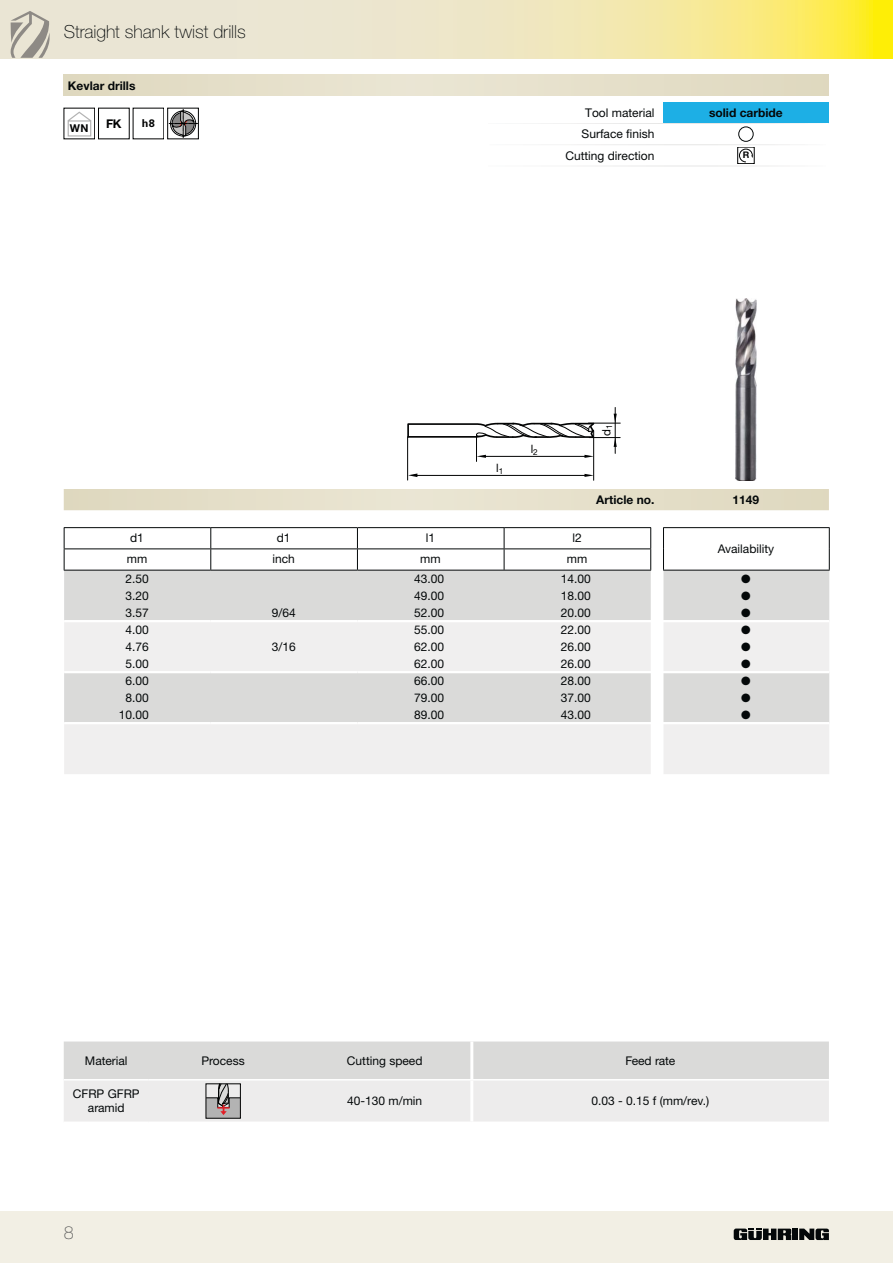
<style>
.page{position:relative;width:893px;height:1263px;background:#fff}
.page>*{position:absolute;margin:0;border:0;box-sizing:border-box;transform-origin:0 0}
.t1{font:100 18px "Helvetica Neue LTW1 G";color:#040809}
.t2{font:100 18px "Helvetica Neue LTW1 G";color:#575757}
.t3{font:12px/21.3px "Helvetica Neue LTW1 G";color:#040809;text-align:right}
.t4{font:700 12px "Helvetica Neue LTW1 G";color:#040809}
.t5{font:700 12px "Helvetica Neue LTW1 G";color:#010202}
.t6{font:11.55px "Helvetica Neue LTW1 G";color:#010202}
.t7{font:700 10.8px "Helvetica Neue LTW1 G";color:#010202}
.t8{font:700 10.8px "Univers LT";color:#010202}
.t9{font:700 9px "Helvetica Neue LTW1 G";color:#010202}
</style>
<div class="page">
<div style="left:0;top:1212px;width:893px;height:51px;background:#f2efe4"></div>
<svg style="left:0;top:0;width:892px;height:58px;background:#f0e7af"></svg>
<hr style="left:892px;top:0;width:1px;height:58px;background:#feee06">
<svg style="left:11px;top:11px;width:39px;height:47px;background:#c3bfb3"></svg>
<div style="left:64px;top:570px;width:765px;height:50px;background:#dadad9"></div>
<svg style="left:64px;top:622px;width:765px;height:152px;fill:#f0efef"></svg>
<hr style="left:64px;top:527px;width:147px;height:1px;background:#040809">
<hr style="left:211px;top:527px;width:146px;height:1px;background:#040809">
<hr style="left:357px;top:527px;width:147px;height:1px;background:#040809">
<hr style="left:504px;top:527px;width:147px;height:1px;background:#040809">
<hr style="left:663px;top:527px;width:167px;height:1px;background:#040809">
<hr style="left:64px;top:549px;width:147px;height:1px;background:#040809">
<svg style="left:64px;top:528px;width:1px;height:42px"></svg>
<hr style="left:211px;top:549px;width:146px;height:1px;background:#040809">
<svg style="left:210px;top:528px;width:1px;height:42px"></svg>
<hr style="left:357px;top:549px;width:147px;height:1px;background:#040809">
<svg style="left:357px;top:528px;width:1px;height:42px"></svg>
<hr style="left:504px;top:549px;width:147px;height:1px;background:#040809">
<svg style="left:504px;top:528px;width:1px;height:42px"></svg>
<svg style="left:650px;top:528px;width:1px;height:42px"></svg>
<svg style="left:663px;top:528px;width:1px;height:42px"></svg>
<svg style="left:829px;top:528px;width:1px;height:42px"></svg>
<hr style="left:64px;top:570px;width:147px;height:1px;background:#040809">
<hr style="left:211px;top:570px;width:146px;height:1px;background:#040809">
<hr style="left:357px;top:570px;width:294px;height:1px;background:#040809">
<hr style="left:663px;top:570px;width:167px;height:1px;background:#040809">
<hr style="left:64px;top:671px;width:147px;height:2px;background:#fff">
<hr style="left:211px;top:671px;width:146px;height:2px;background:#fff">
<hr style="left:357px;top:671px;width:472px;height:2px;background:#fff">
<hr style="left:64px;top:722px;width:147px;height:2px;background:#fff">
<hr style="left:211px;top:722px;width:146px;height:2px;background:#fff">
<hr style="left:357px;top:722px;width:472px;height:2px;background:#fff">
<div style="left:64px;top:75px;width:765px;height:21px;background:#e5dfc9"></div>
<div style="left:663px;top:102px;width:166px;height:22px;background:#1dafe5"></div>
<svg style="left:64px;top:489px;width:765px;height:21px;background:#e4dec9"></svg>
<hr style="left:488px;top:123px;width:341px;height:1px;background:#fff">
<div style="left:792px;top:1229px;width:6px;height:11px;background:#040809"></div>
<svg style="left:799px;top:1229px;width:30px;height:11px"></svg>
<svg style="left:734px;top:1229px;width:57px;height:11px"></svg>
<svg style="left:67px;top:111px;width:25px;height:26px"></svg>
<svg style="left:169px;top:110px;width:28px;height:27px"></svg>
<div style="left:167px;top:108px;width:32px;height:31px;border:1px solid #010202"></div>
<div style="left:738px;top:127px;width:15px;height:15px;border:1px solid #040809;border-radius:50%"></div>
<div style="left:737px;top:147px;width:17px;height:17px;border:1px solid #010202"></div>
<svg style="left:739px;top:149px;width:14px;height:13px"></svg>
<img style="left:736px;top:298px;width:20px;height:183px">
<svg style="left:584px;top:474px;width:9px;height:3px"></svg>
<svg style="left:614px;top:438px;width:3px;height:9px"></svg>
<svg style="left:614px;top:414px;width:3px;height:9px"></svg>
<svg style="left:408px;top:474px;width:9px;height:3px"></svg>
<hr style="left:593px;top:431px;width:1px;height:49px;background:#010202">
<hr style="left:413px;top:475px;width:173px;height:1px;background:#010202">
<hr style="left:407px;top:437px;width:1px;height:43px;background:#010202">
<hr style="left:589px;top:437px;width:31px;height:1px;background:#010202">
<hr style="left:588px;top:423px;width:32px;height:1px;background:#010202">
<hr style="left:615px;top:407px;width:1px;height:46px;background:#010202">
<svg style="left:407px;top:422px;width:189px;height:39px"></svg>
<svg style="left:64px;top:1042px;width:765px;height:80px;background:#e3e2e2"></svg>
<div style="left:206px;top:1084px;width:35px;height:34px;border:1px solid #010202"></div>
<svg style="left:742px;top:574px;width:8px;height:9px"></svg>
<svg style="left:742px;top:591px;width:8px;height:9px"></svg>
<svg style="left:742px;top:608px;width:8px;height:9px"></svg>
<svg style="left:742px;top:625px;width:8px;height:9px"></svg>
<svg style="left:742px;top:642px;width:8px;height:9px"></svg>
<svg style="left:742px;top:659px;width:8px;height:9px"></svg>
<svg style="left:742px;top:676px;width:8px;height:9px"></svg>
<svg style="left:742px;top:693px;width:8px;height:9px"></svg>
<svg style="left:742px;top:710px;width:8px;height:9px"></svg>
<h1 class="t1" style="left:64px;top:25px;width:183px">Straight shank twist drills</h1>
<p class="t4" style="left:68px;top:81px;width:69px">Kevlar drills</p>
<p class="t7" style="left:70px;top:125px;width:20px">WN</p>
<p class="t5" style="left:106px;top:119px;width:17px">FK</p>
<p class="t8" style="left:142px;top:117px;width:14px">h8</p>
<p class="t3" style="left:585px;top:103px;width:71px">Tool material</p>
<p class="t4" style="left:709px;top:109px;width:75px">solid carbide</p>
<p class="t3" style="left:565px;top:124px;width:91px">Surface finish<br>Cutting direction</p>
<p class="t9" style="left:743px;top:152px;width:8px">R</p>
<p class="t6" style="left:496px;top:464px;width:9px">l<sub>1</sub></p>
<p class="t6" style="left:531px;top:445px;width:9px">l<sub>2</sub></p>
<p class="t6" style="left:602px;top:436px;width:13px;rotate:-90deg">d<sub>1</sub></p>
<p class="t4" style="left:596px;top:495px;width:60px">Article no.</p>
<p class="t4" style="left:732px;top:495px;width:28px">1149</p>
<p class="t3" style="left:130px;top:528px;width:15px">d1</p>
<p class="t3" style="left:277px;top:528px;width:15px">d1</p>
<p class="t3" style="left:426px;top:528px;width:11px">l1</p>
<p class="t3" style="left:572px;top:528px;width:11px">l2</p>
<p class="t3" style="left:127px;top:549px;width:22px">mm</p>
<p class="t3" style="left:272px;top:549px;width:24px">inch</p>
<p class="t3" style="left:420px;top:549px;width:22px">mm</p>
<p class="t3" style="left:567px;top:549px;width:22px">mm</p>
<p class="t3" style="left:125px;top:569px;width:25px">2.50</p>
<p class="t3" style="left:414px;top:569px;width:32px">43.00</p>
<p class="t3" style="left:561px;top:569px;width:32px">14.00</p>
<p class="t3" style="left:125px;top:586px;width:25px">3.20</p>
<p class="t3" style="left:414px;top:586px;width:32px">49.00</p>
<p class="t3" style="left:561px;top:586px;width:32px">18.00</p>
<p class="t3" style="left:125px;top:603px;width:25px">3.57</p>
<p class="t3" style="left:272px;top:603px;width:26px">9/64</p>
<p class="t3" style="left:414px;top:603px;width:32px">52.00</p>
<p class="t3" style="left:561px;top:603px;width:32px">20.00</p>
<p class="t3" style="left:125px;top:620px;width:25px">4.00</p>
<p class="t3" style="left:414px;top:620px;width:32px">55.00</p>
<p class="t3" style="left:561px;top:620px;width:32px">22.00</p>
<p class="t3" style="left:125px;top:637px;width:25px">4.76</p>
<p class="t3" style="left:272px;top:637px;width:26px">3/16</p>
<p class="t3" style="left:414px;top:637px;width:32px">62.00</p>
<p class="t3" style="left:561px;top:637px;width:32px">26.00</p>
<p class="t3" style="left:125px;top:654px;width:25px">5.00</p>
<p class="t3" style="left:414px;top:654px;width:32px">62.00</p>
<p class="t3" style="left:561px;top:654px;width:32px">26.00</p>
<p class="t3" style="left:125px;top:671px;width:25px">6.00</p>
<p class="t3" style="left:414px;top:671px;width:32px">66.00</p>
<p class="t3" style="left:561px;top:671px;width:32px">28.00</p>
<p class="t3" style="left:125px;top:688px;width:25px">8.00</p>
<p class="t3" style="left:414px;top:688px;width:32px">79.00</p>
<p class="t3" style="left:561px;top:688px;width:32px">37.00</p>
<p class="t3" style="left:119px;top:705px;width:32px">10.00</p>
<p class="t3" style="left:414px;top:705px;width:32px">89.00</p>
<p class="t3" style="left:561px;top:705px;width:32px">43.00</p>
<p class="t3" style="left:718px;top:539px;width:58px">Availability</p>
<p class="t3" style="left:85px;top:1051px;width:44px">Material</p>
<p class="t3" style="left:202px;top:1051px;width:45px">Process</p>
<p class="t3" style="left:347px;top:1051px;width:77px">Cutting speed</p>
<p class="t3" style="left:625px;top:1051px;width:51px">Feed rate</p>
<p class="t3" style="left:73px;top:1088px;width:68px;line-height:14.4px;text-align:center">CFRP GFRP aramid</p>
<p class="t3" style="left:347px;top:1091px;width:77px">40-130 m/min</p>
<p class="t3" style="left:591px;top:1091px;width:119px">0.03 - 0.15 f (mm/rev.)</p>
<h1 class="t2" style="left:64px;top:1226px;width:12px">8</h1>
</div>
